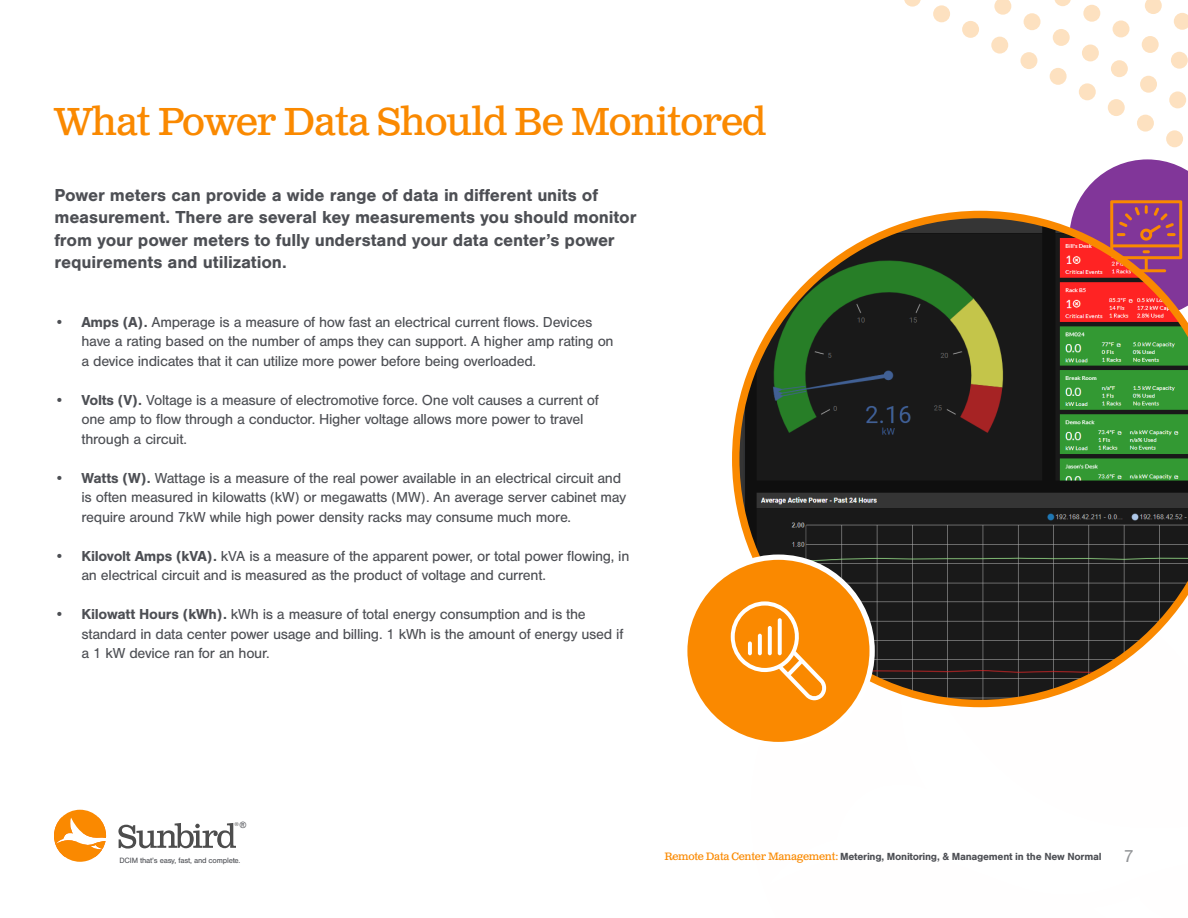
<style>
.page{position:relative;width:1188px;height:918px;background:#fff}
.page>*{position:absolute;margin:0;border:0;box-sizing:border-box;transform-origin:0 0}
.t1{font:39px "Clarendon Text Pro";letter-spacing:-.025em;color:#fa8900}
.t2{font:700 18px/22.5px "Nimbus San";letter-spacing:-.01em;color:#4d4f54}
.t3{font:18px "Nimbus San";color:#939598}
.t4{font:15px/19.5px "Nimbus San";letter-spacing:-.02em;color:#4d4f54}
.t5{font:700 10.65px "Nimbus San";letter-spacing:-.025em;color:#4d4f54}
.t6{font:8.7px "Arial";color:#4d4f54}
.t7{font:7.95px "Nimbus San";letter-spacing:-.025em;color:#4d4f54}
.t8{font:5.7px "Nimbus San";color:#4d4d4d}
.s1{font-weight:700}
.s2{font-family:"Clarendon Text Pro";font-weight:400;color:#fa8900}
</style>
<div class="page">
<svg style="left:118px;top:823px;width:118px;height:26px"></svg>
<svg style="left:54px;top:810px;width:52px;height:52px"></svg>
<svg style="left:1074px;top:159px;width:114px;height:52px"></svg>
<svg style="left:1145px;top:0;width:17px;height:14px"></svg>
<svg style="left:1174px;top:13px;width:14px;height:17px"></svg>
<svg style="left:1054px;top:0;width:17px;height:6px"></svg>
<div style="left:1083px;top:5px;width:17px;height:17px;background:#fde1c0;border-radius:50%"></div>
<div style="left:1113px;top:20px;width:17px;height:17px;background:#fde1c0;border-radius:50%"></div>
<div style="left:1142px;top:36px;width:17px;height:17px;background:#fde1c0;border-radius:50%"></div>
<div style="left:1171px;top:52px;width:17px;height:17px;background:#fde1c0;border-radius:50%"></div>
<svg style="left:994px;top:0;width:17px;height:15px"></svg>
<div style="left:1024px;top:13px;width:17px;height:17px;background:#fde1c0;border-radius:50%"></div>
<div style="left:1053px;top:29px;width:17px;height:17px;background:#fde1c0;border-radius:50%"></div>
<div style="left:1082px;top:44px;width:17px;height:17px;background:#fde1c0;border-radius:50%"></div>
<div style="left:1111px;top:60px;width:17px;height:17px;background:#fde1c0;border-radius:50%"></div>
<div style="left:1140px;top:76px;width:17px;height:17px;background:#fde1c0;border-radius:50%"></div>
<div style="left:1169px;top:91px;width:17px;height:17px;background:#fde1c0;border-radius:50%"></div>
<svg style="left:904px;top:0;width:17px;height:7px"></svg>
<div style="left:933px;top:5px;width:17px;height:17px;background:#fde1c0;border-radius:50%"></div>
<div style="left:962px;top:21px;width:17px;height:17px;background:#fde1c0;border-radius:50%"></div>
<div style="left:991px;top:37px;width:17px;height:17px;background:#fde1c0;border-radius:50%"></div>
<div style="left:1020px;top:52px;width:17px;height:17px;background:#fde1c0;border-radius:50%"></div>
<div style="left:1050px;top:68px;width:17px;height:17px;background:#fde1c0;border-radius:50%"></div>
<div style="left:1079px;top:83px;width:17px;height:17px;background:#fde1c0;border-radius:50%"></div>
<div style="left:1108px;top:99px;width:17px;height:17px;background:#fde1c0;border-radius:50%"></div>
<div style="left:1137px;top:115px;width:17px;height:17px;background:#fde1c0;border-radius:50%"></div>
<div style="left:1166px;top:130px;width:17px;height:17px;background:#fde1c0;border-radius:50%"></div>
<svg style="left:732px;top:211px;width:456px;height:496px;background:#4f4e3d"></svg>
<div style="left:685px;top:557px;width:187px;height:188px;background:#fa8900;border-radius:50%"></div>
<div style="left:682px;top:555px;width:193px;height:192px;border:5px solid #fff;border-radius:50%"></div>
<svg style="left:731px;top:601px;width:96px;height:99px"></svg>
<svg style="left:748px;top:641px;width:4px;height:14px"></svg>
<svg style="left:758px;top:634px;width:4px;height:21px"></svg>
<svg style="left:768px;top:626px;width:4px;height:29px"></svg>
<svg style="left:778px;top:618px;width:4px;height:37px"></svg>
<p class="t1" style="left:54px;top:97px;width:713px">What Power Data Should Be Monitored</p>
<p class="t2" style="left:54px;top:184px;width:584px">Power meters can provide a wide range of data in different units of measurement. There are several key measurements you should monitor from your power meters to fully understand your data center’s power requirements and utilization.</p>
<p class="t4" style="left:81px;top:312px;width:534px;text-indent:-27px"><span class="s1">• Amps (A).</span> Amperage is a measure of how fast an electrical current flows. Devices have a rating based on the number of amps they can support. A higher amp rating on a device indicates that it can utilize more power before being overloaded.</p>
<p class="t4" style="left:81px;top:390px;width:519px;text-indent:-27px"><span class="s1">• Volts (V).</span> Voltage is a measure of electromotive force. One volt causes a current of one amp to flow through a conductor. Higher voltage allows more power to travel through a circuit.</p>
<p class="t4" style="left:81px;top:468px;width:547px;text-indent:-27px"><span class="s1">• Watts (W).</span> Wattage is a measure of the real power available in an electrical circuit and is often measured in kilowatts (kW) or megawatts (MW). An average server cabinet may require around 7kW while high power density racks may consume much more.</p>
<p class="t4" style="left:81px;top:546px;width:550px;text-indent:-27px"><span class="s1">• Kilovolt Amps (kVA).</span> kVA is a measure of the apparent power, or total power flowing, in an electrical circuit and is measured as the product of voltage and current.</p>
<p class="t4" style="left:81px;top:605px;width:543px;text-indent:-27px"><span class="s1">• Kilowatt Hours (kWh).</span> kWh is a measure of total energy consumption and is the standard in data center power usage and billing. 1 kWh is the amount of energy used if a 1 kW device ran for an hour.</p>
<p class="t6" style="left:240px;top:820px;width:8px">®</p>
<p class="t8" style="left:234px;top:821px;width:6px">®</p>
<p class="t7" style="left:120px;top:856px;width:123px">DCIM that’s easy, fast, and complete.</p>
<p class="t3" style="left:1124px;top:846px;width:12px">7</p>
<p class="t5" style="left:664px;top:850px;width:439px"><span class="s2">Remote Data Center Management:</span> Metering, Monitoring, &amp; Management in the New Normal</p>
</div>
